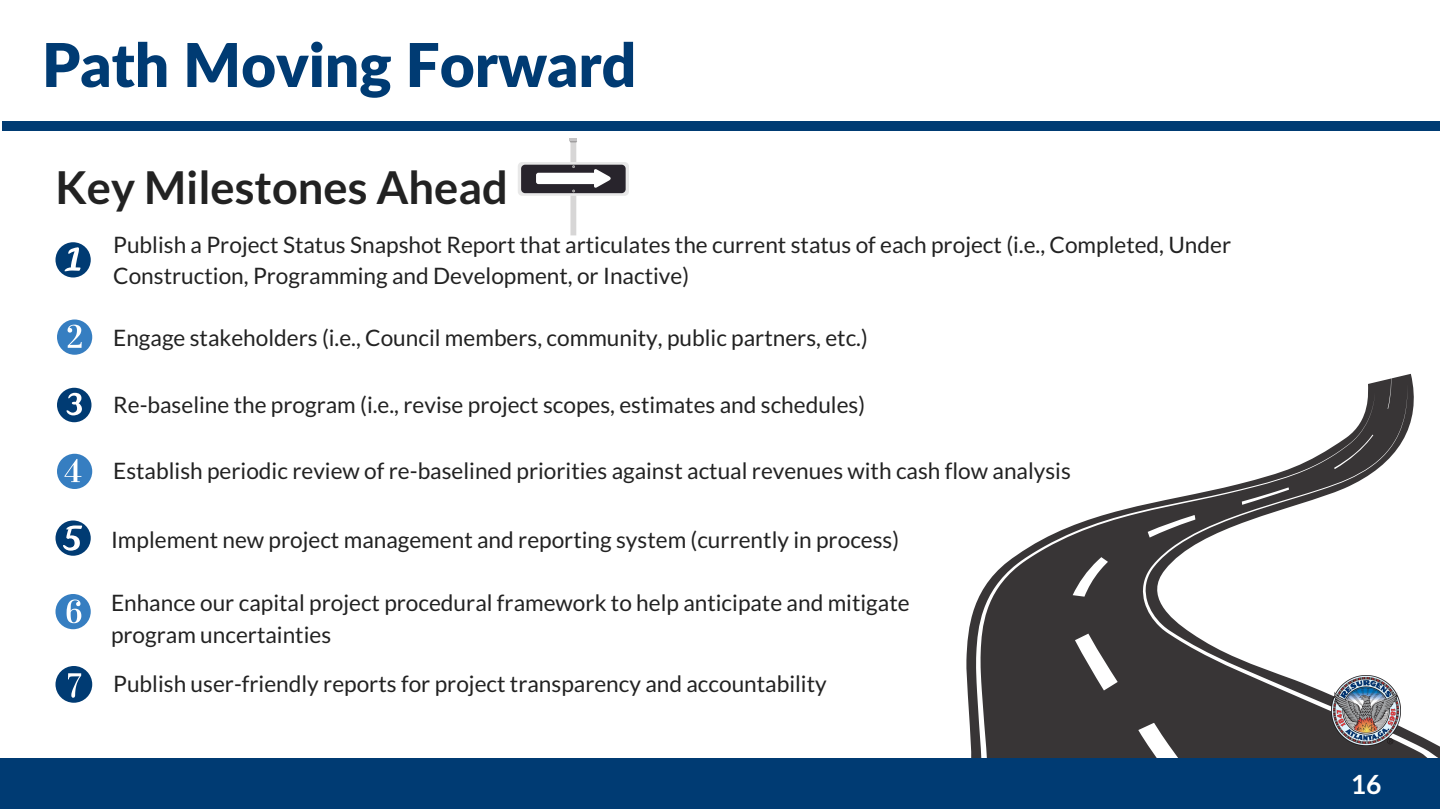
<style>
.page{position:relative;width:1440px;height:810px;background:#fff}
.page>*{position:absolute;margin:0;border:0;box-sizing:border-box;transform-origin:0 0}
.t1{font:900 60.4px "Lato Latin";color:#003b73}
.t2{font:700 45.3px "Lato";color:#222}
.t3{font:700 26.4px "Lato";color:#fff}
.t4{font:22.6px/31.5px "Lato";color:#222}
</style>
<div class="page">
<svg style="left:966px;top:374px;width:447px;height:384px"></svg>
<svg style="left:1143px;top:384px;width:297px;height:374px"></svg>
<svg style="left:976px;top:391px;width:399px;height:367px"></svg>
<svg style="left:1138px;top:723px;width:41px;height:35px"></svg>
<svg style="left:1075px;top:634px;width:43px;height:56px"></svg>
<svg style="left:1073px;top:557px;width:35px;height:40px"></svg>
<svg style="left:1148px;top:515px;width:47px;height:23px"></svg>
<svg style="left:1242px;top:487px;width:47px;height:18px"></svg>
<svg style="left:1334px;top:435px;width:39px;height:34px"></svg>
<svg style="left:1388px;top:374px;width:4px;height:35px"></svg>
<div style="left:0;top:758px;width:1440px;height:51px;background:#003b73"></div>
<img style="left:1331px;top:675px;width:69px;height:71px">
<div style="left:2px;top:122px;width:55px;height:9px;background:#003b73"></div>
<div style="left:1394px;top:122px;width:46px;height:9px;background:#003b73"></div>
<div style="left:56px;top:122px;width:384px;height:9px;background:#003b73"></div>
<div style="left:439px;top:122px;width:384px;height:9px;background:#003b73"></div>
<div style="left:822px;top:122px;width:384px;height:9px;background:#003b73"></div>
<div style="left:1205px;top:122px;width:191px;height:9px;background:#003b73"></div>
<svg style="left:56px;top:242px;width:35px;height:36px"></svg>
<svg style="left:57px;top:320px;width:35px;height:35px"></svg>
<svg style="left:57px;top:388px;width:35px;height:34px"></svg>
<svg style="left:57px;top:454px;width:35px;height:35px"></svg>
<svg style="left:56px;top:520px;width:35px;height:36px"></svg>
<svg style="left:56px;top:594px;width:35px;height:35px"></svg>
<div style="left:570px;top:143px;width:6px;height:92px;background:#d7d6d6"></div>
<svg style="left:570px;top:139px;width:7px;height:4px"></svg>
<svg style="left:518px;top:162px;width:111px;height:34px"></svg>
<div style="left:521px;top:165px;width:105px;height:28px;background:#28242c;border-radius:4px"></div>
<svg style="left:536px;top:165px;width:75px;height:27px"></svg>
<svg style="left:56px;top:666px;width:36px;height:37px"></svg>
<h1 class="t1" style="left:42px;top:27px;width:596px">Path Moving Forward</h1>
<h2 class="t2" style="left:55px;top:159px;width:454px">Key Milestones Ahead</h2>
<p class="t4" style="left:113px;top:228px;width:1119px">Publish a Project Status Snapshot Report that articulates the current status of each project (i.e., Completed, Under<br>Construction, Programming and Development, or Inactive)</p>
<p class="t4" style="left:113px;top:321px;width:756px">Engage stakeholders (i.e., Council members, community, public partners, etc.)</p>
<p class="t4" style="left:113px;top:389px;width:753px">Re-baseline the program (i.e., revise project scopes, estimates and schedules)</p>
<p class="t4" style="left:113px;top:455px;width:959px">Establish periodic review of re-baselined priorities against actual revenues with cash flow analysis</p>
<p class="t4" style="left:111px;top:523px;width:790px">Implement new project management and reporting system (currently in process)</p>
<p class="t4" style="left:111px;top:587px;width:800px">Enhance our capital project procedural framework to help anticipate and mitigate program uncertainties</p>
<p class="t4" style="left:113px;top:668px;width:715px">Publish user-friendly reports for project transparency and accountability</p>
<p class="t3" style="left:1351px;top:767px;width:32px">16</p>
</div>
